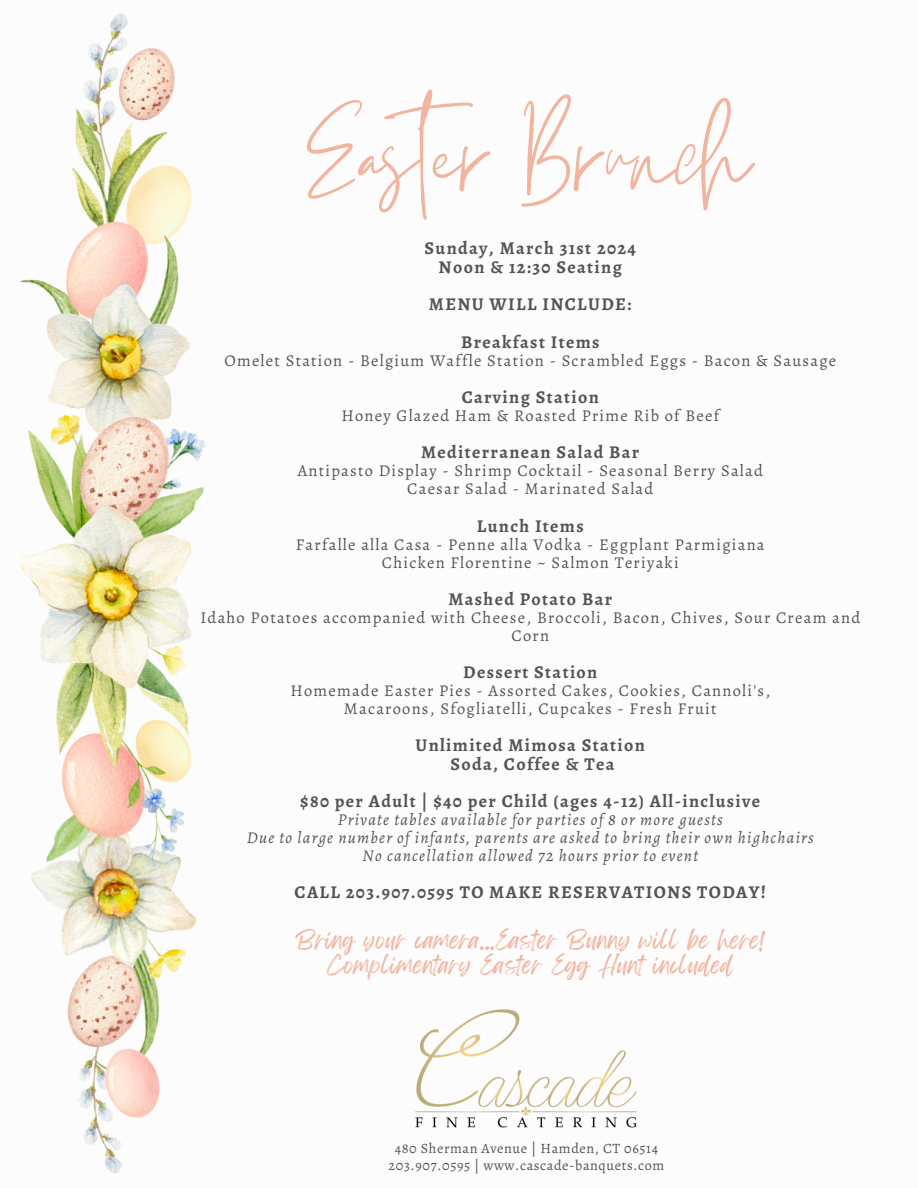
<style>
.page{position:relative;width:918px;height:1188px;background:#fff}
.page>*{position:absolute;margin:0;border:0;box-sizing:border-box;transform-origin:0 0}
.t1{font:134.55px "Themysion";color:#f1b59f}
.t2{font:21px/24.8px "Feeling Passionate";letter-spacing:.03em;color:#f1b59f;text-align:center}
.t3{font:700 18px/19.2px "Alegreya";letter-spacing:.075em;color:#545454;text-align:center}
.t4{font:16.5px/18px "Alegreya";letter-spacing:.075em;color:#545454;text-align:center}
.t5{font:italic 16.5px/18px "Alegreya";letter-spacing:.075em;color:#545454;text-align:center}
.t6{font:14.25px "Alegreya";letter-spacing:.04em;color:#545454}
</style>
<div class="page">
<img style="left:415px;top:1009px;width:222px;height:119px">
<img style="left:19px;top:14px;width:187px;height:1160px">
<p class="t1" style="left:307px;top:56px;width:444px">Easter Brunch</p>
<p class="t3" style="left:425px;top:238px;width:213px">Sunday, March 31st 2024<br>Noon &amp; 12:30 Seating</p>
<h1 class="t3" style="left:429px;top:294px;width:204px">MENU WILL INCLUDE:</h1>
<h4 class="t3" style="left:461px;top:333px;width:140px">Breakfast Items</h4>
<h4 class="t4" style="left:224px;top:352px;width:613px">Omelet Station - Belgium Waffle Station - Scrambled Eggs - Bacon &amp; Sausage</h4>
<h3 class="t3" style="left:462px;top:388px;width:139px">Carving Station</h3>
<h3 class="t4" style="left:341px;top:407px;width:379px">Honey Glazed Ham &amp; Roasted Prime Rib of Beef</h3>
<h5 class="t3" style="left:421px;top:443px;width:220px">Mediterranean Salad Bar</h5>
<h5 class="t4" style="left:298px;top:462px;width:467px">Antipasto Display - Shrimp Cocktail - Seasonal Berry Salad<br>Caesar Salad - Marinated Salad</h5>
<h5 class="t3" style="left:477px;top:516px;width:108px">Lunch Items</h5>
<h5 class="t4" style="left:296px;top:535px;width:470px">Farfalle alla Casa - Penne alla Vodka - Eggplant Parmigiana<br>Chicken Florentine ~ Salmon Teriyaki</h5>
<h5 class="t3" style="left:448px;top:589px;width:165px">Mashed Potato Bar</h5>
<h5 class="t4" style="left:200px;top:608px;width:661px">Idaho Potatoes accompanied with Cheese, Broccoli, Bacon, Chives, Sour Cream and<br>Corn</h5>
<h5 class="t3" style="left:463px;top:662px;width:136px">Dessert Station</h5>
<h5 class="t4" style="left:290px;top:681px;width:481px">Homemade Easter Pies - Assorted Cakes, Cookies, Cannoli's,<br>Macaroons, Sfogliatelli, Cupcakes - Fresh Fruit</h5>
<h5 class="t3" style="left:416px;top:735px;width:231px">Unlimited Mimosa Station<br>Soda, Coffee &amp; Tea</h5>
<h5 class="t3" style="left:300px;top:792px;width:461px">$80 per Adult | $40 per Child (ages 4-12) All-inclusive</h5>
<h5 class="t5" style="left:247px;top:811px;width:569px">Private tables available for parties of 8 or more guests<br>Due to large number of infants, parents are asked to bring their own highchairs<br>No cancellation allowed 72 hours prior to event</h5>
<h4 class="t3" style="left:295px;top:883px;width:473px">CALL 203.907.0595 TO MAKE RESERVATIONS TODAY!</h4>
<p class="t2" style="left:296px;top:929px;width:471px">Bring your camera...Easter Bunny will be here!<br>Complimentary Easter Egg Hunt included</p>
<h3 class="t6" style="left:395px;top:1138px;width:265px">480 Sherman Avenue | Hamden, CT 06514</h3>
<h2 class="t6" style="left:389px;top:1155px;width:277px">203.907.0595 | www.cascade-banquets.com</h2>
</div>
